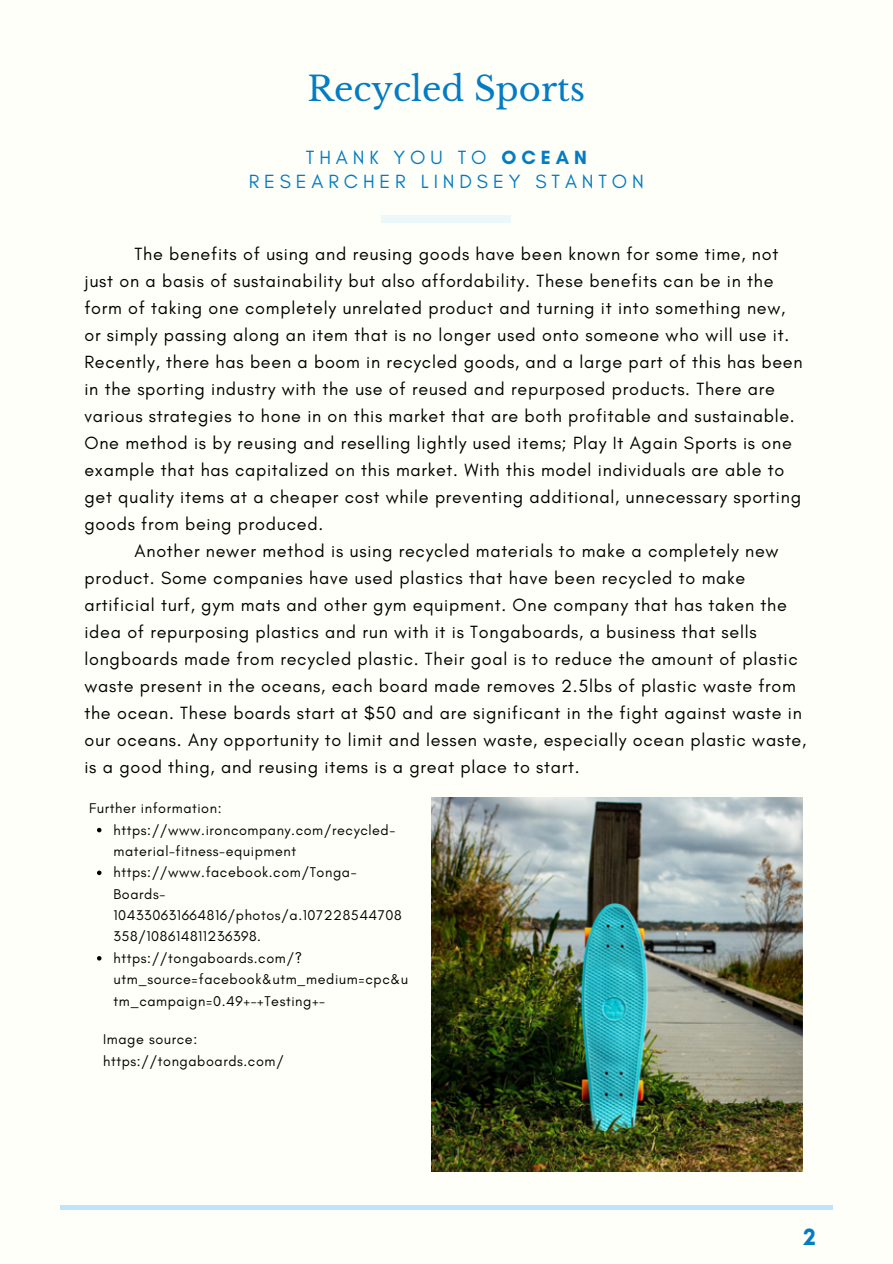
<style>
.page{position:relative;width:893px;height:1264px;background:#fff}
.page>*{position:absolute;margin:0;border:0;box-sizing:border-box;transform-origin:0 0}
.t1{font:33.75px "Libre Baskerville";color:#047cc3}
.t2{font:700 24px "Glacial Indifference";color:#047cc3}
.t3{font:19.5px/23.5px "Glacial Indifference";letter-spacing:.25em;color:#047cc3;text-align:center}
.t4{font:18px/27px "Glacial Indifference";letter-spacing:.04em;color:#000}
.t5{font:14.4px/21.3px "Glacial Indifference";letter-spacing:.04em;color:#000}
.s1{font-weight:700}
</style>
<div class="page">
<div style="left:0;top:0;width:892px;height:1262px;background:#fffff9"></div>
<div style="left:381px;top:215px;width:130px;height:8px;background:#ecf7f9"></div>
<hr style="left:60px;top:1205px;width:772px;height:4px;background:#bfe4f9">
<svg style="left:97px;top:827px;width:4px;height:5px"></svg>
<svg style="left:97px;top:870px;width:4px;height:5px"></svg>
<svg style="left:97px;top:956px;width:4px;height:4px"></svg>
<img style="left:431px;top:797px;width:372px;height:374px">
<h1 class="t1" style="left:307px;top:68px;width:279px">Recycled Sports</h1>
<p class="t3" style="left:249px;top:145px;width:397px">THANK YOU TO <span class="s1">OCEAN<br></span>RESEARCHER LINDSEY STANTON</p>
<p class="t4" style="left:84px;top:240px;width:719px;text-indent:50px">The benefits of using and reusing goods have been known for some time, not just on a basis of sustainability but also affordability. These benefits can be in the form of taking one completely unrelated product and turning it into something new, or simply passing along an item that is no longer used onto someone who will use it.<br>Recently, there has been a boom in recycled goods, and a large part of this has been in the sporting industry with the use of reused and repurposed products. There are various strategies to hone in on this market that are both profitable and sustainable.<br>One method is by reusing and reselling lightly used items; Play It Again Sports is one example that has capitalized on this market. With this model individuals are able to get quality items at a cheaper cost while preventing additional, unnecessary sporting goods from being produced.</p>
<p class="t4" style="left:84px;top:537px;width:723px;text-indent:50px">Another newer method is using recycled materials to make a completely new product. Some companies have used plastics that have been recycled to make artificial turf, gym mats and other gym equipment. One company that has taken the idea of repurposing plastics and run with it is Tongaboards, a business that sells longboards made from recycled plastic. Their goal is to reduce the amount of plastic waste present in the oceans, each board made removes 2.5lbs of plastic waste from the ocean. These boards start at $50 and are significant in the fight against waste in our oceans. Any opportunity to limit and lessen waste, especially ocean plastic waste, is a good thing, and reusing items is a great place to start.</p>
<p class="t5" style="left:89px;top:797px;width:134px">Further information:</p>
<p class="t5" style="left:114px;top:819px;width:296px">https://www.ironcompany.com/recycled&shy;material-fitness-equipment https://www.facebook.com/Tonga-<br>Boards-<br>104330631664816/photos/a.107228544708<br>358/108614811236398. https://tongaboards.com/? utm_source=facebook&amp;utm_medium=cpc&amp;u tm_campaign=0.49+-+Testing+-</p>
<p class="t5" style="left:103px;top:1028px;width:182px">Image source: https://tongaboards.com/</p>
<h2 class="t2" style="left:803px;top:1221px;width:14px">2</h2>
</div>
